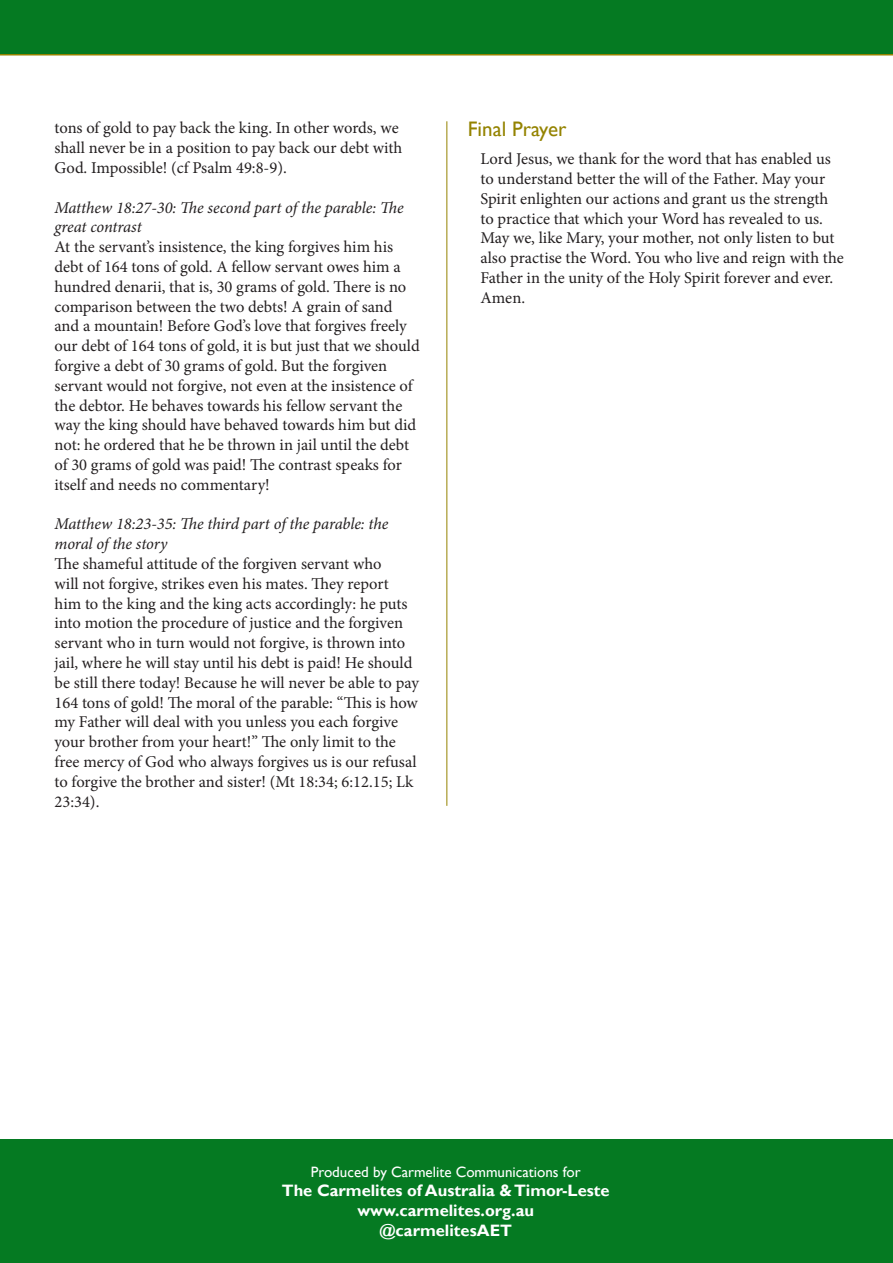
<style>
.page{position:relative;width:893px;height:1263px;background:#fff}
.page>*{position:absolute;margin:0;border:0;box-sizing:border-box;transform-origin:0 0}
.Small_Heads{font:21px "Gill Sans";color:#948300}
.Indented_basic{font:16.5px/19.8px "Minion Pro";letter-spacing:-.005em;color:#231f20}
.Indented_basic-2{font:italic 16.5px/19.8px "Minion Pro";letter-spacing:-.01em;color:#231f20}
.t1{font:700 16.5px "Gill Sans";color:#fff}
.t2{font:15px "Gill Sans";color:#fff}
</style>
<div class="page">
<hr style="left:446px;top:121px;width:1px;height:685px;background:#948300">
<div style="left:0;top:0;width:893px;height:56px;background:#057a22"></div>
<div style="left:0;top:1140px;width:893px;height:123px;background:#057a22"></div>
<p class="Indented_basic" style="left:55px;top:118px;width:349px">tons of gold to pay back the king. In other words, we shall never be in a position to pay back our debt with<br>God. Impossible! (cf Psalm 49:8-9).</p>
<p class="Indented_basic-2" style="left:55px;top:197px;width:351px">Matthew 18:27-30: The second part of the parable: The great contrast</p>
<p class="Indented_basic" style="left:55px;top:237px;width:367px">At the servant’s insistence, the king forgives him his debt of 164 tons of gold. A fellow servant owes him a hundred denarii, that is, 30 grams of gold. There is no comparison between the two debts! A grain of sand and a mountain! Before God’s love that forgives freely our debt of 164 tons of gold, it is but just that we should forgive a debt of 30 grams of gold. But the forgiven servant would not forgive, not even at the insistence of the debtor. He behaves towards his fellow servant the way the king should have behaved towards him but did not: he ordered that he be thrown in jail until the debt of 30 grams of gold was paid! The contrast speaks for itself and needs no commentary!</p>
<p class="Indented_basic-2" style="left:55px;top:514px;width:335px">Matthew 18:23-35: The third part of the parable: the moral of the story</p>
<p class="Indented_basic" style="left:55px;top:554px;width:366px">The shameful attitude of the forgiven servant who<br>will not forgive, strikes even his mates. They report him to the king and the king acts accordingly: he puts into motion the procedure of justice and the forgiven servant who in turn would not forgive, is thrown into jail, where he will stay until his debt is paid! He should be still there today! Because he will never be able to pay 164 tons of gold! The moral of the parable: “This is how my Father will deal with you unless you each forgive your brother from your heart!” The only limit to the free mercy of God who always forgives us is our refusal to forgive the brother and sister! (Mt 18:34; 6:12.15; Lk 23:34).</p>
<p class="Small_Heads" style="left:468px;top:117px;width:100px">Final Prayer</p>
<p class="Indented_basic" style="left:480px;top:149px;width:365px">Lord Jesus, we thank for the word that has enabled us to understand better the will of the Father. May your Spirit enlighten our actions and grant us the strength to practice that which your Word has revealed to us.<br>May we, like Mary, your mother, not only listen to but also practise the Word. You who live and reign with the Father in the unity of the Holy Spirit forever and ever.<br>Amen.</p>
<p class="t2" style="left:311px;top:1163px;width:271px">Produced by Carmelite Communications for</p>
<p class="t1" style="left:282px;top:1181px;width:329px">The Carmelites of Australia &amp; Timor-Leste</p>
<p class="t1" style="left:357px;top:1201px;width:178px">www.carmelites.org.au</p>
<p class="t1" style="left:379px;top:1220px;width:134px">@carmelitesAET</p>
</div>
